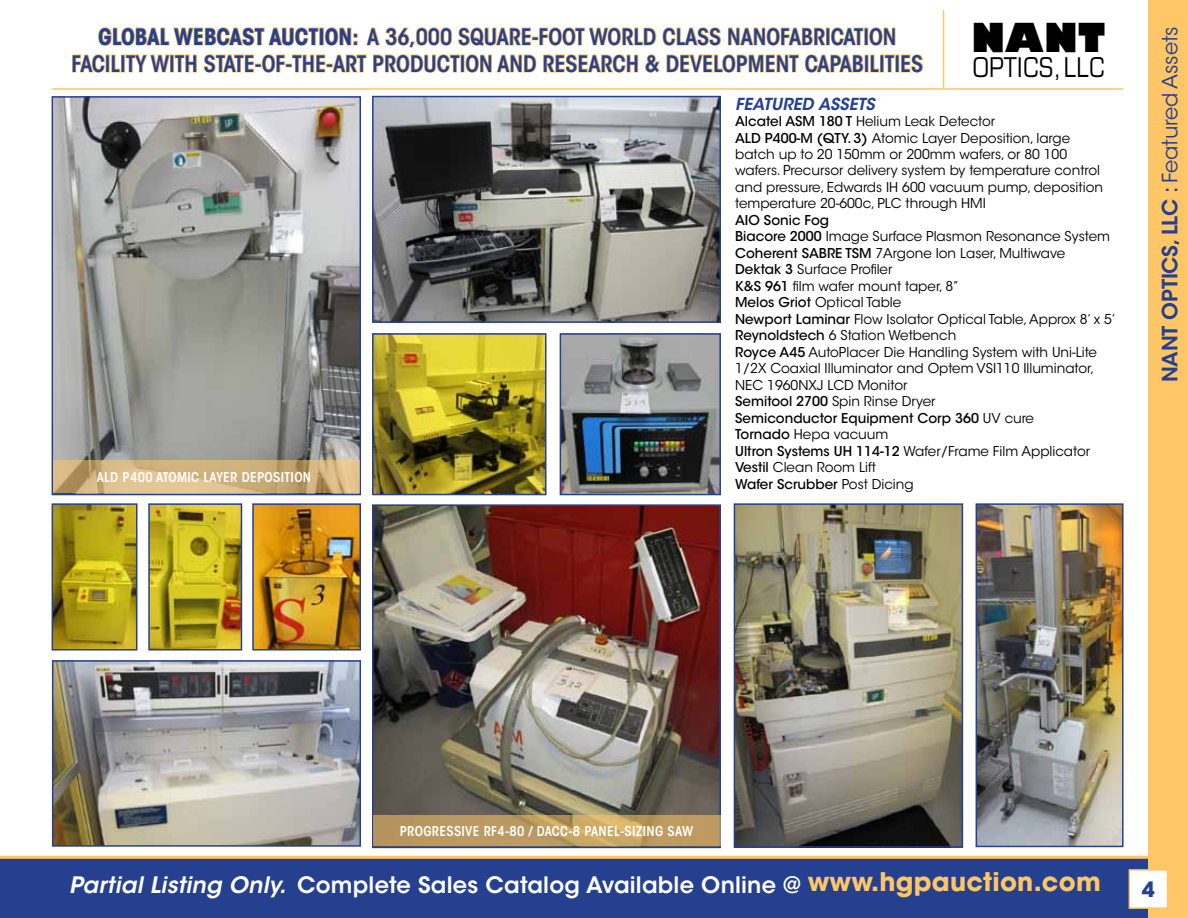
<style>
.page{position:relative;width:1188px;height:918px;background:#fff}
.page>*{position:absolute;margin:0;border:0;box-sizing:border-box;transform-origin:0 0}
.t1{font:800 39px "Gill Sans";color:#000}
.t2{font:condensed 27.3px "Eurostile";color:#000}
.t3{font:600 condensed 22.5px/27px "ITC Avant Garde Std";color:#25408f}
.t4{font:600 22.5px "ITC Avant Garde Std";letter-spacing:.01em;color:#fff}
.t5{font:600 21px "ITC Avant Garde Std";letter-spacing:-.01em;color:#25408f}
.t6{font:700 21px "ITC Avant Garde Std";color:#25408f}
.t7{font:italic 600 16.5px "ITC Avant Garde Std";color:#25408f}
.t8{font:13.5px/16.5px "ITC Avant Garde Std";color:#000}
.t9{font:600 condensed 13.5px "ITC Avant Garde Std";letter-spacing:.025em;color:#fff}
.s1{font-weight:700}
.s2{font-weight:500}
.s3{font-weight:400}
.s4{font-style:italic}
.s5{font-weight:700;font-size:25.5px;color:#fec667}
</style>
<div class="page">
<div style="left:0;top:858px;width:1188px;height:60px;background:#25408f"></div>
<img style="left:55px;top:99px;width:303px;height:361px">
<div style="left:52px;top:96px;width:309px;height:399px;border:2px solid #25408f"></div>
<img style="left:151px;top:506px;width:88px;height:142px">
<div style="left:148px;top:503px;width:94px;height:148px;border:2px solid #25408f"></div>
<img style="left:375px;top:507px;width:343px;height:308px">
<div style="left:372px;top:504px;width:349px;height:344px;border:2px solid #25408f"></div>
<img style="left:255px;top:506px;width:103px;height:142px">
<div style="left:252px;top:503px;width:109px;height:148px;border:2px solid #25408f"></div>
<div style="left:1148px;top:0;width:40px;height:918px;background:#fec667"></div>
<img style="left:737px;top:506px;width:223px;height:339px">
<div style="left:734px;top:503px;width:229px;height:345px;border:2px solid #25408f"></div>
<img style="left:979px;top:506px;width:142px;height:338px">
<div style="left:976px;top:503px;width:148px;height:344px;border:2px solid #25408f"></div>
<div style="left:1129px;top:869px;width:39px;height:40px;background:#fff;border:2px solid #fec667"></div>
<hr style="left:0;top:856px;width:1148px;height:3px;background:#fec667">
<hr style="left:53px;top:88px;width:1070px;height:2px;background:#fec667">
<svg style="left:72px;top:27px;width:852px;height:46px"></svg>
<hr style="left:943px;top:11px;width:1px;height:77px;background:#fec667">
<img style="left:375px;top:99px;width:343px;height:221px">
<div style="left:372px;top:96px;width:349px;height:227px;border:2px solid #25408f"></div>
<img style="left:375px;top:336px;width:169px;height:156px">
<div style="left:372px;top:333px;width:175px;height:162px;border:2px solid #25408f"></div>
<img style="left:563px;top:336px;width:155px;height:156px">
<div style="left:560px;top:333px;width:161px;height:162px;border:2px solid #25408f"></div>
<img style="left:55px;top:663px;width:303px;height:181px">
<div style="left:52px;top:660px;width:309px;height:187px;border:2px solid #25408f"></div>
<svg style="left:53px;top:460px;width:307px;height:32px;background:#d0b27e"></svg>
<svg style="left:373px;top:815px;width:348px;height:31px;background:#bd9c62"></svg>
<img style="left:55px;top:506px;width:79px;height:142px">
<div style="left:52px;top:503px;width:85px;height:148px;border:2px solid #25408f"></div>
<h3 class="t3" style="left:71px;top:23px;width:824px;text-indent:27px"><span class="s1">GLOBAL WEBCAST AUCTION:</span> A 36,000 SQUARE-FOOT WORLD CLASS NANOFABRICATION<br>FACILITY WITH STATE</h3>
<h3 class="t3" style="left:255px;top:50px;width:169px">-OF-THE-ART PRODUCT</h3>
<h3 class="t3" style="left:460px;top:50px;width:52px">ION AND</h3>
<h3 class="t3" style="left:543px;top:50px;width:136px">RESEARCH &amp; DEVEL</h3>
<h3 class="t3" style="left:722px;top:50px;width:40px">OPMENT</h3>
<h3 class="t3" style="left:805px;top:50px;width:120px">CAPABILITIES</h3>
<h1 class="t1" style="left:971px;top:13px;width:136px">NANT</h1>
<h2 class="t2" style="left:972px;top:51px;width:134px">OPTICS,LLC</h2>
<p class="t9" style="left:97px;top:469px;width:214px">ALD P400 ATOMIC LAYER DEPOSITION</p>
<p class="t7" style="left:735px;top:93px;width:141px">FEATURED ASSETS</p>
<p class="t8" style="left:735px;top:113px;width:369px"><span class="s2">Alcatel ASM 180 T</span> Helium Leak Detector<br><span class="s2">ALD P400-M (QTY. 3)</span> Atomic Layer Deposition, large batch up to 20 150mm or 200mm wafers, or 80 100 wafers. Precursor delivery system by temperature control and pressure, Edwards IH 600 vacuum pump, deposition temperature 20-600c, PLC through HMI</p>
<p class="t8" style="left:735px;top:212px;width:382px"><span class="s2">AIO Sonic Fog<br>Biacore 2000</span> Image Surface Plasmon Resonance System <span class="s2">Coherent SABRE TSM</span> 7Argone Ion Laser, Multiwave<br><span class="s2">Dektak 3</span> Surface Profiler<br><span class="s2">K&amp;S 961</span> film wafer mount taper, 8”<br><span class="s2">Melos Griot</span> Optical Table<br><span class="s2">Newport Laminar</span> Flow Isolator Optical Table, Approx 8’ x 5’ <span class="s2">Reynoldstech</span> 6 Station Wetbench<br><span class="s2">Royce A45</span> AutoPlacer Die Handling System with Uni-Lite 1/2X Coaxial Illuminator and Optem VSI110 Illuminator, NEC 1960NXJ LCD Monitor<br><span class="s2">Semitool 2700</span> Spin Rinse Dryer<br><span class="s2">Semiconductor Equipment Corp 360</span> UV cure<br><span class="s2">Tornado</span> Hepa vacuum<br><span class="s2">Ultron Systems UH 114-12</span> Wafer/Frame Film Applicator <span class="s2">Vestil</span> Clean Room Lift<br><span class="s2">Wafer Scrubber</span> Post Dicing</p>
<h3 class="t5" style="left:1156px;top:382px;width:357px;rotate:-90deg">Nant Optics, LLC <span class="s2">:</span> <span class="s3">Featured Assets</span></h3>
<p class="t9" style="left:400px;top:823px;width:193px">PROGRESSIVE RF4-80 / DACC-8 PANEL</p>
<p class="t9" style="left:620px;top:823px;width:57px">-SIZING SAW</p>
<h3 class="t4" style="left:69px;top:870px;width:1033px"><span class="s4">PARTIAL LISTING ONLY.</span> Complete Sales Catalog Available Online @ <span class="s5">www.hgpauction.com</span></h3>
<h3 class="t6" style="left:1142px;top:875px;width:14px">4</h3>
</div>
